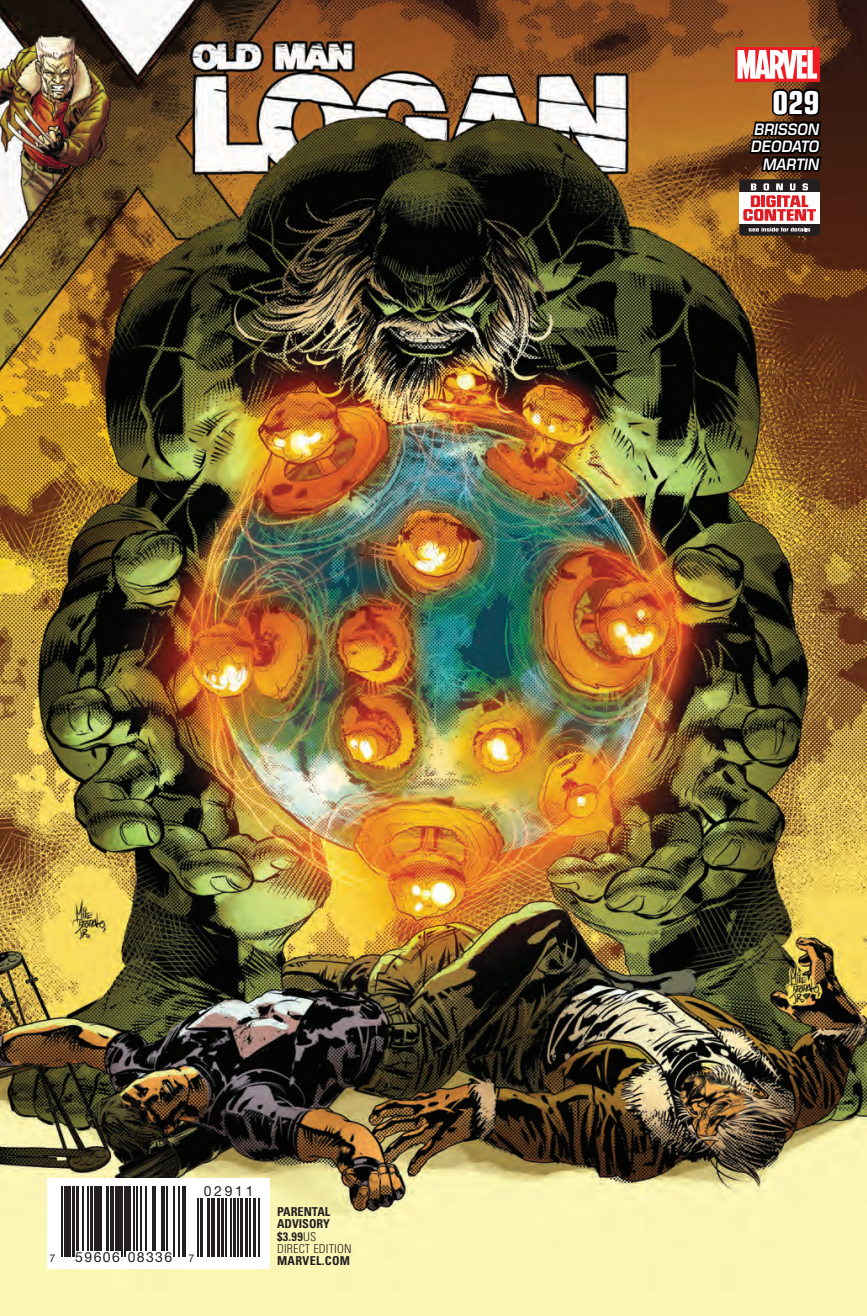
<style>
.page{position:relative;width:867px;height:1316px;background:#fff}
.page>*{position:absolute;margin:0;border:0;box-sizing:border-box;transform-origin:0 0}
.t1{font:700 condensed 31.5px "Eurostile LT Pro";color:#fff}
.t2{font:italic 600 15.75px/17.5px "Eurostile LT Pro";letter-spacing:-.02em;color:#fff;text-align:right;scale:.9 1}
.t3{font:14px "Helvetica Neue";letter-spacing:.1em;color:#231f20}
.t4{font:700 condensed 12.25px/12.2px "Univers LT Std";color:#231f20}
.t5{font:700 condensed 12.25px "Univers LT Std";letter-spacing:.025em;color:#231f20}
.t6{font:10.67px "Helvetica Neue";color:#231f20}
.s1{font-size:10.67px}
.s2{font-weight:300}
</style>
<div class="page">
<img style="left:0;top:0;width:866px;height:1315px">
<div style="left:47px;top:1178px;width:222px;height:90px;background:#fff"></div>
<hr style="left:61px;top:1186px;width:2px;height:70px;background:#231f20">
<hr style="left:64px;top:1186px;width:1px;height:70px;background:#231f20">
<div style="left:66px;top:1186px;width:5px;height:70px;background:#231f20"></div>
<hr style="left:72px;top:1186px;width:3px;height:70px;background:#231f20">
<hr style="left:76px;top:1186px;width:3px;height:64px;background:#231f20">
<hr style="left:82px;top:1186px;width:2px;height:64px;background:#231f20">
<hr style="left:88px;top:1186px;width:1px;height:64px;background:#231f20">
<hr style="left:90px;top:1186px;width:3px;height:64px;background:#231f20">
<hr style="left:94px;top:1186px;width:2px;height:64px;background:#231f20">
<div style="left:97px;top:1186px;width:5px;height:64px;background:#231f20"></div>
<hr style="left:106px;top:1186px;width:3px;height:64px;background:#231f20">
<hr style="left:110px;top:1186px;width:1px;height:64px;background:#231f20">
<hr style="left:112px;top:1186px;width:2px;height:64px;background:#231f20">
<div style="left:115px;top:1186px;width:5px;height:64px;background:#231f20"></div>
<hr style="left:122px;top:1186px;width:1px;height:70px;background:#231f20">
<hr style="left:124px;top:1186px;width:2px;height:70px;background:#231f20">
<hr style="left:127px;top:1186px;width:4px;height:64px;background:#231f20">
<hr style="left:133px;top:1186px;width:2px;height:64px;background:#231f20">
<hr style="left:136px;top:1186px;width:1px;height:64px;background:#231f20">
<hr style="left:140px;top:1186px;width:1px;height:64px;background:#231f20">
<hr style="left:145px;top:1186px;width:2px;height:64px;background:#231f20">
<hr style="left:152px;top:1186px;width:1px;height:64px;background:#231f20">
<hr style="left:154px;top:1186px;width:2px;height:64px;background:#231f20">
<hr style="left:161px;top:1186px;width:1px;height:64px;background:#231f20">
<hr style="left:163px;top:1186px;width:2px;height:64px;background:#231f20">
<hr style="left:166px;top:1186px;width:2px;height:64px;background:#231f20">
<hr style="left:173px;top:1186px;width:1px;height:70px;background:#231f20">
<hr style="left:178px;top:1186px;width:1px;height:70px;background:#231f20">
<hr style="left:182px;top:1186px;width:1px;height:70px;background:#231f20">
<hr style="left:184px;top:1186px;width:2px;height:70px;background:#231f20">
<hr style="left:198px;top:1197px;width:1px;height:59px;background:#231f20">
<hr style="left:200px;top:1197px;width:3px;height:59px;background:#231f20">
<hr style="left:207px;top:1197px;width:3px;height:59px;background:#231f20">
<hr style="left:211px;top:1197px;width:1px;height:59px;background:#231f20">
<hr style="left:213px;top:1197px;width:2px;height:59px;background:#231f20">
<hr style="left:217px;top:1197px;width:3px;height:59px;background:#231f20">
<hr style="left:221px;top:1197px;width:3px;height:59px;background:#231f20">
<hr style="left:225px;top:1197px;width:2px;height:59px;background:#231f20">
<hr style="left:230px;top:1197px;width:2px;height:59px;background:#231f20">
<hr style="left:233px;top:1197px;width:3px;height:59px;background:#231f20">
<hr style="left:237px;top:1197px;width:1px;height:59px;background:#231f20">
<hr style="left:239px;top:1197px;width:3px;height:59px;background:#231f20">
<hr style="left:245px;top:1197px;width:3px;height:59px;background:#231f20">
<hr style="left:249px;top:1197px;width:1px;height:59px;background:#231f20">
<hr style="left:253px;top:1197px;width:2px;height:59px;background:#231f20">
<hr style="left:258px;top:1197px;width:1px;height:59px;background:#231f20">
<div style="left:734px;top:47px;width:85px;height:34px;background:#ee1d23"></div>
<svg style="left:737px;top:50px;width:86px;height:186px;background:#7e5549"></svg>
<h1 class="t1" style="left:772px;top:83px;width:49px">029</h1>
<p class="t2" style="left:751px;top:120px;width:78px">BRISSON<br>DEODATO<br>MARTIN</p>
<p class="t3" style="left:204px;top:1181px;width:51px">02911</p>
<p class="t6" style="left:49px;top:1249px;width:7px">7</p>
<p class="t3" style="left:75px;top:1246px;width:120px">59606 08336 <span class="s1">7</span></p>
<p class="t4" style="left:277px;top:1205px;width:76px">PARENTAL<br>ADVISORY $3.99<span class="s2">US<br>DIRECT EDITION</span></p>
<p class="t5" style="left:277px;top:1252px;width:74px">MARVEL.COM</p>
</div>
